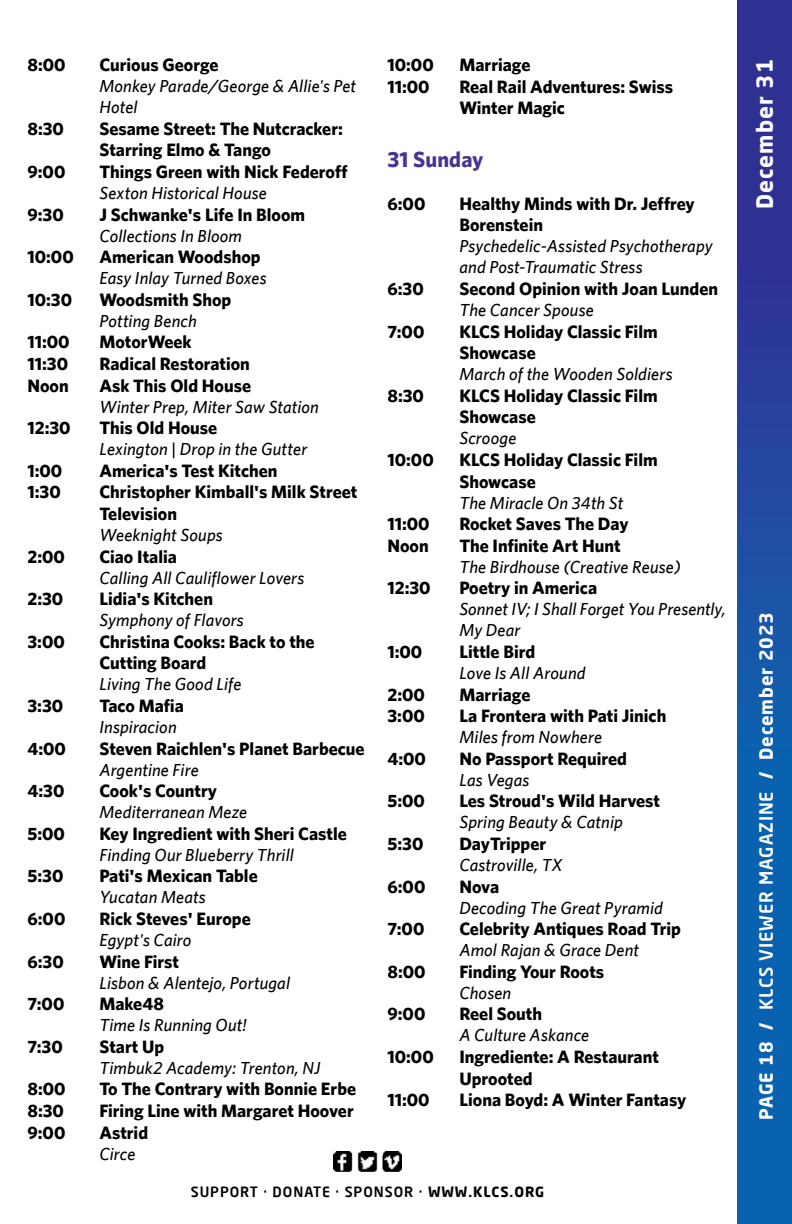
<style>
.page{position:relative;width:792px;height:1224px;background:#fff}
.page>*{position:absolute;margin:0;border:0;box-sizing:border-box;transform-origin:0 0}
.t1{font:700 22px "Neo Sans Pro";letter-spacing:.05em;color:#fff}
.t2{font:700 22px "Whitney";letter-spacing:.005em;color:#493291}
.t3{font:700 18px/21.6px "Whitney";color:#000}
.t4{font:700 18px "Neo Sans Pro";letter-spacing:.05em;color:#fff}
.t5{font:italic 500 17.6px/21px "Whitney";letter-spacing:.01em;color:#000}
.t6{font:500 14px "Neo Sans Pro";letter-spacing:.07em;color:#000}
.s1{font-weight:700}
.s2{font-weight:500}
</style>
<div class="page">
<div style="left:737px;top:0;width:55px;height:1224px;background:linear-gradient(to bottom,#352c8f,#006fb7)"></div>
<img style="left:334px;top:1151px;width:67px;height:20px">
<p class="t3" style="left:27px;top:54px;width:40px">8:00</p>
<p class="t3" style="left:99px;top:54px;width:121px">Curious George</p>
<p class="t5" style="left:99px;top:75px;width:258px">Monkey Parade/George &amp; Allie's Pet<br>Hotel</p>
<p class="t3" style="left:27px;top:117px;width:38px">8:30</p>
<p class="t3" style="left:99px;top:117px;width:245px">Sesame Street: The Nutcracker:<br>Starring Elmo &amp; Tango</p>
<p class="t3" style="left:27px;top:160px;width:40px">9:00</p>
<p class="t3" style="left:99px;top:160px;width:250px">Things Green with Nick Federoff</p>
<p class="t5" style="left:99px;top:182px;width:169px">Sexton Historical House</p>
<p class="t3" style="left:27px;top:203px;width:38px">9:30</p>
<p class="t3" style="left:99px;top:203px;width:207px">J Schwanke's Life In Bloom</p>
<p class="t5" style="left:99px;top:225px;width:144px">Collections In Bloom</p>
<p class="t3" style="left:27px;top:246px;width:48px">10:00</p>
<p class="t3" style="left:99px;top:246px;width:163px">American Woodshop</p>
<p class="t5" style="left:99px;top:267px;width:169px">Easy Inlay Turned Boxes</p>
<p class="t3" style="left:27px;top:288px;width:46px">10:30</p>
<p class="t3" style="left:99px;top:288px;width:134px">Woodsmith Shop</p>
<p class="t5" style="left:99px;top:310px;width:99px">Potting Bench</p>
<p class="t3" style="left:27px;top:331px;width:44px">11:00</p>
<p class="t3" style="left:99px;top:331px;width:94px">MotorWeek</p>
<p class="t3" style="left:27px;top:352px;width:42px">11:30</p>
<p class="t3" style="left:99px;top:352px;width:152px">Radical Restoration</p>
<p class="t3" style="left:27px;top:374px;width:43px">Noon</p>
<p class="t3" style="left:99px;top:374px;width:153px">Ask This Old House</p>
<p class="t5" style="left:99px;top:396px;width:221px">Winter Prep, Miter Saw Station</p>
<p class="t3" style="left:27px;top:417px;width:45px">12:30</p>
<p class="t3" style="left:99px;top:417px;width:119px">This Old House</p>
<p class="t5" style="left:99px;top:438px;width:209px">Lexington | Drop in the Gutter</p>
<p class="t3" style="left:27px;top:459px;width:36px">1:00</p>
<p class="t3" style="left:99px;top:459px;width:180px">America's Test Kitchen</p>
<p class="t3" style="left:27px;top:481px;width:35px">1:30</p>
<p class="t3" style="left:99px;top:481px;width:259px">Christopher Kimball's Milk Street<br>Television</p>
<p class="t5" style="left:99px;top:524px;width:125px">Weeknight Soups</p>
<p class="t3" style="left:27px;top:545px;width:39px">2:00</p>
<p class="t3" style="left:99px;top:545px;width:79px">Ciao Italia</p>
<p class="t5" style="left:99px;top:567px;width:206px">Calling All Cauliflower Lovers</p>
<p class="t3" style="left:27px;top:588px;width:37px">2:30</p>
<p class="t3" style="left:99px;top:588px;width:115px">Lidia's Kitchen</p>
<p class="t5" style="left:99px;top:609px;width:146px">Symphony of Flavors</p>
<p class="t3" style="left:27px;top:630px;width:39px">3:00</p>
<p class="t3" style="left:99px;top:630px;width:217px">Christina Cooks: Back to the<br>Cutting Board</p>
<p class="t5" style="left:99px;top:673px;width:144px">Living The Good Life</p>
<p class="t3" style="left:27px;top:694px;width:37px">3:30</p>
<p class="t3" style="left:99px;top:694px;width:86px">Taco Mafia</p>
<p class="t5" style="left:99px;top:716px;width:79px">Inspiracion</p>
<p class="t3" style="left:27px;top:737px;width:40px">4:00</p>
<p class="t3" style="left:99px;top:737px;width:267px">Steven Raichlen's Planet Barbecue</p>
<p class="t5" style="left:99px;top:759px;width:101px">Argentine Fire</p>
<p class="t3" style="left:27px;top:780px;width:39px">4:30</p>
<p class="t3" style="left:99px;top:780px;width:119px">Cook's Country</p>
<p class="t5" style="left:99px;top:801px;width:149px">Mediterranean Meze</p>
<p class="t3" style="left:27px;top:822px;width:39px">5:00</p>
<p class="t3" style="left:99px;top:822px;width:249px">Key Ingredient with Sheri Castle</p>
<p class="t5" style="left:99px;top:844px;width:196px">Finding Our Blueberry Thrill</p>
<p class="t3" style="left:27px;top:865px;width:38px">5:30</p>
<p class="t3" style="left:99px;top:865px;width:160px">Pati's Mexican Table</p>
<p class="t5" style="left:99px;top:886px;width:108px">Yucatan Meats</p>
<p class="t3" style="left:27px;top:907px;width:40px">6:00</p>
<p class="t3" style="left:99px;top:907px;width:153px">Rick Steves' Europe</p>
<p class="t5" style="left:99px;top:929px;width:94px">Egypt's Cairo</p>
<p class="t3" style="left:27px;top:950px;width:38px">6:30</p>
<p class="t3" style="left:99px;top:950px;width:81px">Wine First</p>
<p class="t5" style="left:99px;top:972px;width:192px">Lisbon &amp; Alentejo, Portugal</p>
<p class="t3" style="left:27px;top:993px;width:39px">7:00</p>
<p class="t3" style="left:99px;top:993px;width:66px">Make48</p>
<p class="t5" style="left:99px;top:1014px;width:149px">Time Is Running Out!</p>
<p class="t3" style="left:27px;top:1035px;width:37px">7:30</p>
<p class="t3" style="left:99px;top:1035px;width:67px">Start Up</p>
<p class="t5" style="left:99px;top:1057px;width:223px">Timbuk2 Academy: Trenton, NJ</p>
<p class="t3" style="left:27px;top:1078px;width:40px">8:00</p>
<p class="t3" style="left:99px;top:1078px;width:258px">To The Contrary with Bonnie Erbe</p>
<p class="t3" style="left:27px;top:1099px;width:38px">8:30</p>
<p class="t3" style="left:99px;top:1099px;width:256px">Firing Line with Margaret Hoover</p>
<p class="t3" style="left:27px;top:1121px;width:40px">9:00</p>
<p class="t3" style="left:99px;top:1121px;width:50px">Astrid</p>
<p class="t5" style="left:99px;top:1143px;width:38px">Circe</p>
<p class="t3" style="left:387px;top:54px;width:48px">10:00</p>
<p class="t3" style="left:459px;top:54px;width:73px">Marriage</p>
<p class="t3" style="left:387px;top:75px;width:44px">11:00</p>
<p class="t3" style="left:459px;top:75px;width:215px">Real Rail Adventures: Swiss<br>Winter Magic</p>
<p class="t2" style="left:387px;top:146px;width:98px">31 Sunday</p>
<p class="t3" style="left:387px;top:192px;width:40px">6:00</p>
<p class="t3" style="left:459px;top:192px;width:237px">Healthy Minds with Dr. Jeffrey<br>Borenstein</p>
<p class="t5" style="left:459px;top:235px;width:255px">Psychedelic-Assisted Psychotherapy and Post-Traumatic Stress</p>
<p class="t3" style="left:387px;top:277px;width:38px">6:30</p>
<p class="t3" style="left:459px;top:277px;width:260px">Second Opinion with Joan Lunden</p>
<p class="t5" style="left:459px;top:299px;width:136px">The Cancer Spouse</p>
<p class="t3" style="left:387px;top:320px;width:39px">7:00</p>
<p class="t3" style="left:459px;top:320px;width:200px">KLCS Holiday Classic Film<br>Showcase</p>
<p class="t5" style="left:459px;top:363px;width:215px">March of the Wooden Soldiers</p>
<p class="t3" style="left:387px;top:384px;width:38px">8:30</p>
<p class="t3" style="left:459px;top:384px;width:200px">KLCS Holiday Classic Film<br>Showcase</p>
<p class="t5" style="left:459px;top:427px;width:58px">Scrooge</p>
<p class="t3" style="left:387px;top:448px;width:48px">10:00</p>
<p class="t3" style="left:459px;top:448px;width:200px">KLCS Holiday Classic Film<br>Showcase</p>
<p class="t5" style="left:459px;top:492px;width:166px">The Miracle On 34th St</p>
<p class="t3" style="left:387px;top:513px;width:44px">11:00</p>
<p class="t3" style="left:459px;top:513px;width:171px">Rocket Saves The Day</p>
<p class="t3" style="left:387px;top:534px;width:43px">Noon</p>
<p class="t3" style="left:459px;top:534px;width:163px">The Infinite Art Hunt</p>
<p class="t5" style="left:459px;top:556px;width:223px">The Birdhouse (Creative Reuse)</p>
<p class="t3" style="left:387px;top:577px;width:45px">12:30</p>
<p class="t3" style="left:459px;top:577px;width:139px">Poetry in America</p>
<p class="t5" style="left:459px;top:598px;width:268px">Sonnet IV; I Shall Forget You Presently,<br>My Dear</p>
<p class="t3" style="left:387px;top:640px;width:36px">1:00</p>
<p class="t3" style="left:459px;top:640px;width:77px">Little Bird</p>
<p class="t5" style="left:459px;top:662px;width:128px">Love Is All Around</p>
<p class="t3" style="left:387px;top:683px;width:39px">2:00</p>
<p class="t3" style="left:459px;top:683px;width:73px">Marriage</p>
<p class="t3" style="left:387px;top:705px;width:39px">3:00</p>
<p class="t3" style="left:459px;top:705px;width:209px">La Frontera with Pati Jinich</p>
<p class="t5" style="left:459px;top:726px;width:144px">Miles from Nowhere</p>
<p class="t3" style="left:387px;top:747px;width:40px">4:00</p>
<p class="t3" style="left:459px;top:747px;width:169px">No Passport Required</p>
<p class="t5" style="left:459px;top:769px;width:71px">Las Vegas</p>
<p class="t3" style="left:387px;top:790px;width:39px">5:00</p>
<p class="t3" style="left:459px;top:790px;width:202px">Les Stroud's Wild Harvest</p>
<p class="t5" style="left:459px;top:811px;width:165px">Spring Beauty &amp; Catnip</p>
<p class="t3" style="left:387px;top:832px;width:38px">5:30</p>
<p class="t3" style="left:459px;top:832px;width:88px">DayTripper</p>
<p class="t5" style="left:459px;top:854px;width:105px">Castroville, TX</p>
<p class="t3" style="left:387px;top:875px;width:40px">6:00</p>
<p class="t3" style="left:459px;top:875px;width:41px">Nova</p>
<p class="t5" style="left:459px;top:897px;width:205px">Decoding The Great Pyramid</p>
<p class="t3" style="left:387px;top:918px;width:39px">7:00</p>
<p class="t3" style="left:459px;top:918px;width:223px">Celebrity Antiques Road Trip</p>
<p class="t5" style="left:459px;top:939px;width:181px">Amol Rajan &amp; Grace Dent</p>
<p class="t3" style="left:387px;top:960px;width:40px">8:00</p>
<p class="t3" style="left:459px;top:960px;width:146px">Finding Your Roots</p>
<p class="t5" style="left:459px;top:982px;width:53px">Chosen</p>
<p class="t3" style="left:387px;top:1003px;width:40px">9:00</p>
<p class="t3" style="left:459px;top:1003px;width:84px">Reel South</p>
<p class="t5" style="left:459px;top:1024px;width:131px">A Culture Askance</p>
<p class="t3" style="left:387px;top:1045px;width:48px">10:00</p>
<p class="t3" style="left:459px;top:1045px;width:201px">Ingrediente: A Restaurant<br>Uprooted</p>
<p class="t3" style="left:387px;top:1089px;width:44px">11:00</p>
<p class="t3" style="left:459px;top:1089px;width:229px">Liona Boyd: A Winter Fantasy</p>
<p class="t6" style="left:191px;top:1183px;width:355px">SUPPORT · DONATE · SPONSOR · <span class="s1">WWW.KLCS.ORG</span></p>
<p class="t1" style="left:751px;top:209px;width:152px;rotate:-90deg">December 31</p>
<p class="t4" style="left:755px;top:1120px;width:509px;rotate:-90deg">PAGE 18 / <span class="s2">KLCS VIEWER MAGAZINE</span> / December 2023</p>
</div>
